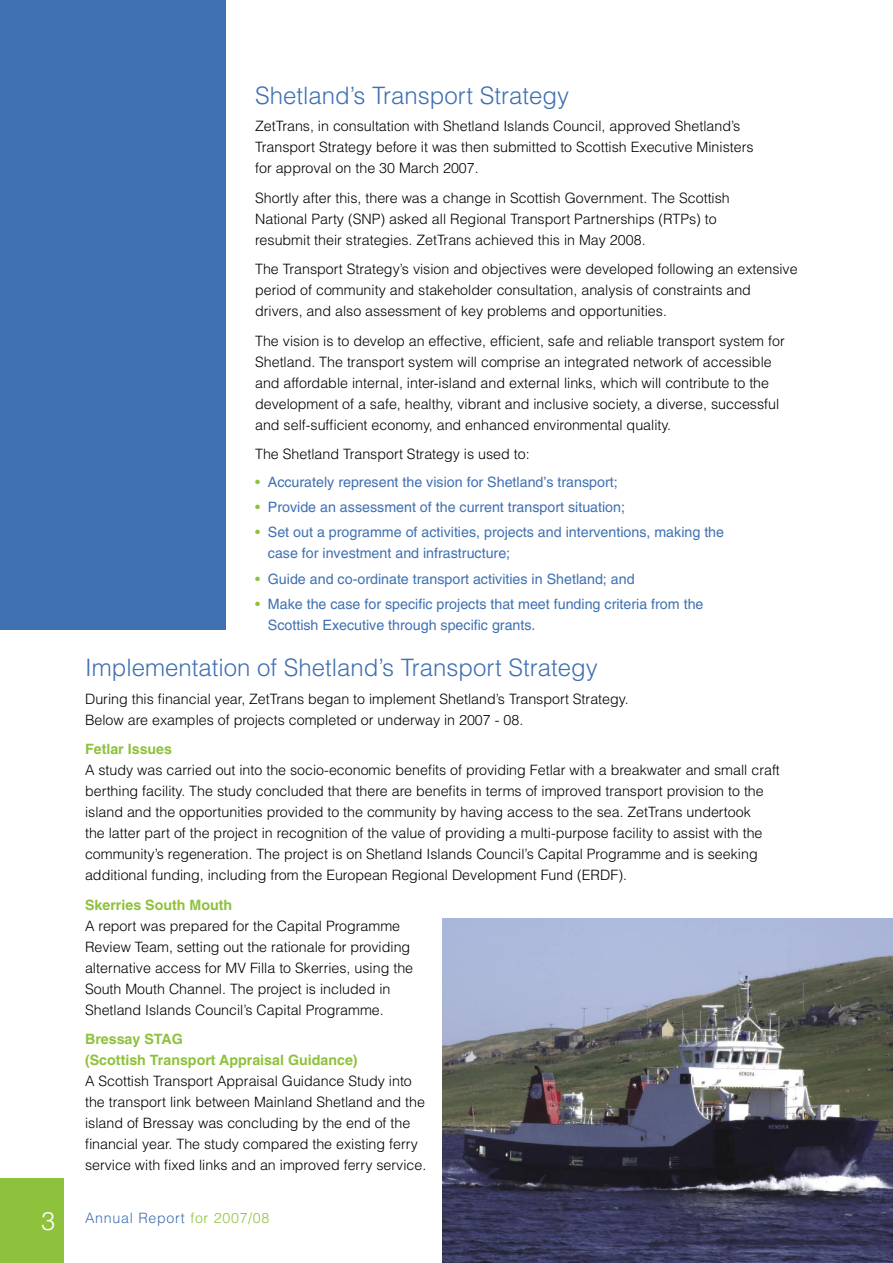
<style>
.page{position:relative;width:893px;height:1263px;background:#fff}
.page>*{position:absolute;margin:0;border:0;box-sizing:border-box;transform-origin:0 0}
.t1{font:300 24px "Helvetica";color:#3f70b1}
.t2{font:300 14.25px/21px "Helvetica";color:#000}
.t3{font:14.25px/21px "Helvetica";color:#3f70b1}
.t4{font:700 14.25px/21px "Helvetica";color:#8ec13c}
.t5{font:300 14.25px "Helvetica";letter-spacing:.05em;color:#3f70b1}
.s1{color:#8ec13c}
.s2{font-size:25.5px;color:#fff}
</style>
<div class="page">
<div style="left:0;top:1178px;width:64px;height:85px;background:#8ec13c"></div>
<div style="left:0;top:0;width:225px;height:630px;background:#3f70b1"></div>
<img style="left:442px;top:918px;width:451px;height:345px">
<h1 class="t1" style="left:255px;top:80px;width:315px">Shetland’s Transport Strategy</h1>
<p class="t2" style="left:255px;top:115px;width:500px">ZetTrans, in consultation with Shetland Islands Council, approved Shetland’s<br>Transport Strategy before it was then submitted to Scottish Executive Ministers for approval on the 30 March 2007.</p>
<p class="t2" style="left:255px;top:187px;width:476px">Shortly after this, there was a change in Scottish Government. The Scottish<br>National Party (SNP) asked all Regional Transport Partnerships (RTPs) to resubmit their strategies. ZetTrans achieved this in May 2008.</p>
<p class="t2" style="left:255px;top:258px;width:544px">The Transport Strategy’s vision and objectives were developed following an extensive period of community and stakeholder consultation, analysis of constraints and drivers, and also assessment of key problems and opportunities.</p>
<p class="t2" style="left:255px;top:330px;width:531px">The vision is to develop an effective, efficient, safe and reliable transport system for Shetland. The transport system will comprise an integrated network of accessible and affordable internal, inter-island and external links, which will contribute to the development of a safe, healthy, vibrant and inclusive society, a diverse, successful and self-sufficient economy, and enhanced environmental quality.</p>
<p class="t2" style="left:255px;top:443px;width:276px">The Shetland Transport Strategy is used to:</p>
<p class="t3" style="left:255px;top:471px;width:364px"><span class="s1">•</span> Accurately represent the vision for Shetland’s transport;</p>
<p class="t3" style="left:255px;top:496px;width:371px"><span class="s1">•</span> Provide an assessment of the current transport situation;</p>
<p class="t3" style="left:268px;top:522px;width:458px;text-indent:-13px"><span class="s1">•</span> Set out a programme of activities, projects and interventions, making the case for investment and infrastructure;</p>
<p class="t3" style="left:255px;top:568px;width:381px"><span class="s1">•</span> Guide and co-ordinate transport activities in Shetland; and</p>
<p class="t3" style="left:268px;top:593px;width:437px;text-indent:-13px"><span class="s1">•</span> Make the case for specific projects that meet funding criteria from the<br>Scottish Executive through specific grants.</p>
<h1 class="t1" style="left:85px;top:653px;width:514px">Implementation of Shetland’s Transport Strategy</h1>
<p class="t2" style="left:85px;top:688px;width:545px">During this financial year, ZetTrans began to implement Shetland’s Transport Strategy.<br>Below are examples of projects completed or underway in 2007 - 08.</p>
<p class="t4" style="left:85px;top:738px;width:89px">Fetlar Issues</p>
<p class="t2" style="left:85px;top:759px;width:696px">A study was carried out into the socio-economic benefits of providing Fetlar with a breakwater and small craft berthing facility. The study concluded that there are benefits in terms of improved transport provision to the island and the opportunities provided to the community by having access to the sea. ZetTrans undertook<br>the latter part of the project in recognition of the value of providing a multi-purpose facility to assist with the community’s regeneration. The project is on Shetland Islands Council’s Capital Programme and is seeking additional funding, including from the European Regional Development Fund (ERDF).</p>
<p class="t4" style="left:85px;top:894px;width:149px">Skerries South Mouth</p>
<p class="t2" style="left:85px;top:915px;width:330px">A report was prepared for the Capital Programme Review Team, setting out the rationale for providing alternative access for MV Filla to Skerries, using the South Mouth Channel. The project is included in Shetland Islands Council’s Capital Programme.</p>
<p class="t4" style="left:85px;top:1028px;width:274px">Bressay STAG<br>(Scottish Transport Appraisal Guidance)</p>
<p class="t2" style="left:85px;top:1070px;width:343px">A Scottish Transport Appraisal Guidance Study into the transport link between Mainland Shetland and the island of Bressay was concluding by the end of the financial year. The study compared the existing ferry service with fixed links and an improved ferry service.</p>
<p class="t5" style="left:41px;top:1209px;width:230px"><span class="s2">3</span> Annual Report <span class="s1">for 2007/08</span></p>
</div>
